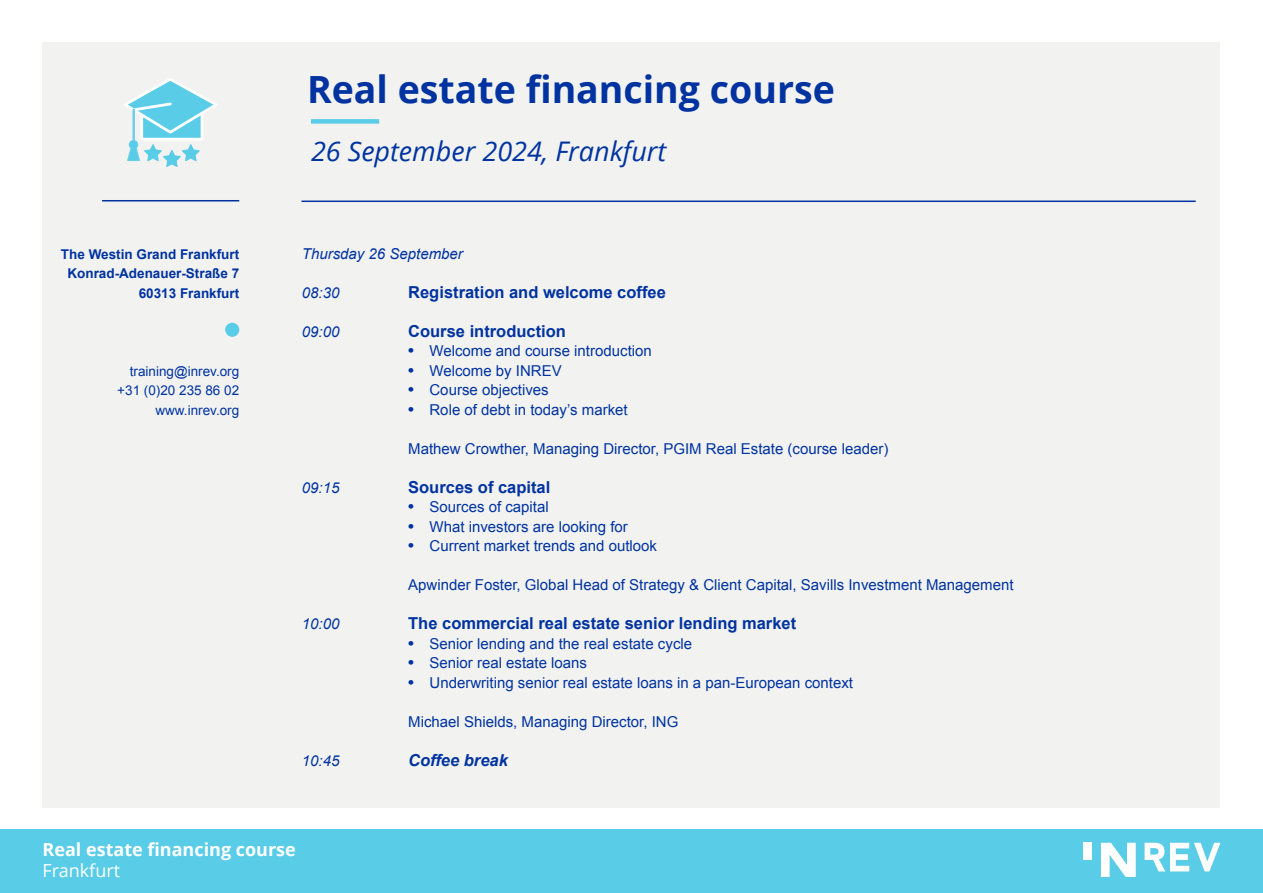
<style>
.page{position:relative;width:1263px;height:893px;background:#fff}
.page>*{position:absolute;margin:0;border:0;box-sizing:border-box;transform-origin:0 0}
.t1{font:700 37.5px "Open Sans";color:#0033a0}
.t2{font:italic 27px "Open Sans";color:#0033a0}
.t3{font:700 18px "Open Sans";color:#fff}
.t4{font:18px "Open Sans";color:#fff}
.t5{font:700 16.5px "Arial";color:#0033a0}
.t6{font:italic 700 16.5px "Arial";color:#0033a0}
.t7{font:15px "Arial";color:#0033a0}
.t8{font:italic 15px "Arial";color:#0033a0}
.t9{font:700 13.5px/19.5px "Arial";color:#0033a0;text-align:right}
.t10{font:13.5px "Arial";color:#0033a0}
.s1{font-weight:700;font-size:16.5px}
</style>
<div class="page">
<div style="left:0;top:829px;width:1263px;height:64px;background:#59cce8"></div>
<div style="left:1083px;top:843px;width:9px;height:17px;background:#fff"></div>
<svg style="left:1101px;top:843px;width:35px;height:34px"></svg>
<svg style="left:1144px;top:843px;width:76px;height:28px"></svg>
<div style="left:43px;top:43px;width:1177px;height:765px;background:#f2f2f1"></div>
<div style="left:311px;top:119px;width:68px;height:5px;background:#59cce8"></div>
<hr style="left:301px;top:201px;width:895px;height:1px;background:#0033a0">
<hr style="left:102px;top:200px;width:137px;height:1px;background:#0033a0">
<div style="left:225px;top:323px;width:14px;height:14px;background:#59cce8;border-radius:50%"></div>
<svg style="left:124px;top:78px;width:93px;height:89px"></svg>
<hr style="left:132px;top:109px;width:3px;height:32px;background:#6bcfeb">
<p class="t9" style="left:61px;top:245px;width:180px">The Westin Grand Frankfurt<br>Konrad-Adenauer-Straße 7<br>60313 Frankfurt</p>
<p class="t10" style="left:130px;top:362px;width:111px">training@inrev.org</p>
<p class="t10" style="left:117px;top:382px;width:123px">+31 (0)20 235 86 02</p>
<p class="t10" style="left:155px;top:401px;width:85px">www.inrev.org</p>
<p class="t1" style="left:307px;top:63px;width:529px">Real estate financing course</p>
<p class="t2" style="left:311px;top:133px;width:357px">26 September 2024, Frankfurt</p>
<p class="t8" style="left:302px;top:244px;width:162px">Thursday 26 September</p>
<p class="t8" style="left:302px;top:283px;width:39px">08:30</p>
<p class="t5" style="left:408px;top:281px;width:259px">Registration and welcome coffee</p>
<p class="t8" style="left:302px;top:322px;width:39px">09:00</p>
<p class="t5" style="left:408px;top:320px;width:159px">Course introduction</p>
<p class="t7" style="left:408px;top:341px;width:245px"><span class="s1">•</span> Welcome and course introduction</p>
<p class="t7" style="left:408px;top:361px;width:155px"><span class="s1">•</span> Welcome by INREV</p>
<p class="t7" style="left:408px;top:380px;width:142px"><span class="s1">•</span> Course objectives</p>
<p class="t7" style="left:408px;top:400px;width:221px"><span class="s1">•</span> Role of debt in today’s market</p>
<p class="t7" style="left:408px;top:439px;width:482px">Mathew Crowther, Managing Director, PGIM Real Estate (course leader)</p>
<p class="t8" style="left:302px;top:478px;width:39px">09:15</p>
<p class="t5" style="left:408px;top:476px;width:144px">Sources of capital</p>
<p class="t7" style="left:408px;top:497px;width:142px"><span class="s1">•</span> Sources of capital</p>
<p class="t7" style="left:408px;top:517px;width:221px"><span class="s1">•</span> What investors are looking for</p>
<p class="t7" style="left:408px;top:536px;width:250px"><span class="s1">•</span> Current market trends and outlook</p>
<p class="t7" style="left:408px;top:575px;width:607px">Apwinder Foster, Global Head of Strategy &amp; Client Capital, Savills Investment Management</p>
<p class="t8" style="left:302px;top:614px;width:39px">10:00</p>
<p class="t5" style="left:408px;top:613px;width:389px">The commercial real estate senior lending market</p>
<p class="t7" style="left:408px;top:634px;width:285px"><span class="s1">•</span> Senior lending and the real estate cycle</p>
<p class="t7" style="left:408px;top:653px;width:180px"><span class="s1">•</span> Senior real estate loans</p>
<p class="t7" style="left:408px;top:673px;width:446px"><span class="s1">•</span> Underwriting senior real estate loans in a pan-European context</p>
<p class="t7" style="left:408px;top:712px;width:272px">Michael Shields, Managing Director, ING</p>
<p class="t8" style="left:302px;top:751px;width:39px">10:45</p>
<p class="t6" style="left:408px;top:749px;width:101px">Coffee break</p>
<p class="t3" style="left:43px;top:836px;width:255px">Real estate financing course</p>
<p class="t4" style="left:43px;top:858px;width:79px">Frankfurt</p>
</div>
